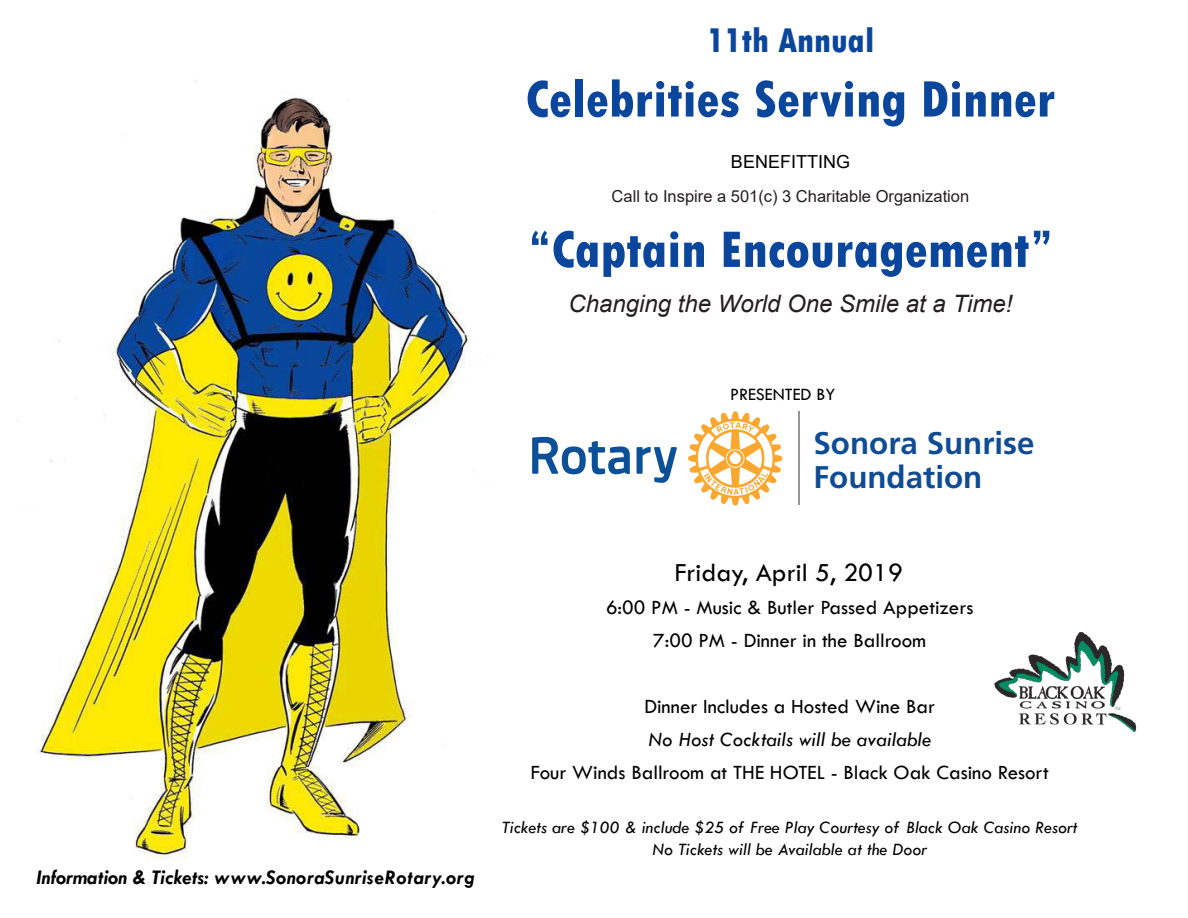
<style>
.page{position:relative;width:1188px;height:918px;background:#fff}
.page>*{position:absolute;margin:0;border:0;box-sizing:border-box;transform-origin:0 0}
.t1{font:800 condensed 54px "Tw Cen";color:#0a469c}
.t2{font:800 condensed 36px "Tw Cen";color:#0a469c}
.t3{font:700 31.35px/34.5px "Frutiger LT Std";color:#0f4c95}
.t4{font:27px "Tw Cen";color:#000}
.t5{font:italic 24px "Arial";color:#231f20}
.t6{font:21px "Tw Cen";color:#000}
.t7{font:italic 700 21px "Tw Cen";letter-spacing:.03em;color:#000}
.t8{font:italic 21px "Tw Cen";color:#000}
.t9{font:italic 18px "Tw Cen";color:#000}
.t10{font:18px "Tw Cen";color:#000}
.t11{font:18px "Arial";color:#000}
.t12{font:16.5px "Arial";color:#231f20}
</style>
<div class="page">
<img style="left:36px;top:80px;width:435px;height:780px">
<img style="left:994px;top:632px;width:143px;height:101px">
<hr style="left:798px;top:411px;width:1px;height:94px;background:#939598">
<svg style="left:532px;top:437px;width:145px;height:46px"></svg>
<svg style="left:688px;top:411px;width:94px;height:94px"></svg>
<p class="t2" style="left:707px;top:19px;width:169px">11th Annual</p>
<p class="t1" style="left:525px;top:67px;width:532px">Celebrities Serving Dinner</p>
<p class="t11" style="left:731px;top:149px;width:121px">BENEFITTING</p>
<p class="t12" style="left:612px;top:185px;width:359px">Call to Inspire a 501(c) 3 Charitable Organization</p>
<p class="t1" style="left:528px;top:218px;width:527px">“Captain Encouragement”</p>
<p class="t5" style="left:569px;top:288px;width:445px">Changing the World One Smile at a Time!</p>
<p class="t10" style="left:730px;top:384px;width:107px">PRESENTED BY</p>
<h3 class="t3" style="left:814px;top:426px;width:223px">Sonora Sunrise<br>Foundation</h3>
<p class="t7" style="left:37px;top:864px;width:439px">Information &amp; Tickets: www.SonoraSunriseRotary.org</p>
<p class="t4" style="left:675px;top:556px;width:230px">Friday, April 5, 2019</p>
<p class="t6" style="left:606px;top:595px;width:369px">6:00 PM - Music &amp; Butler Passed Appetizers</p>
<p class="t6" style="left:653px;top:628px;width:275px">7:00 PM - Dinner in the Ballroom</p>
<p class="t6" style="left:644px;top:694px;width:292px">Dinner Includes a Hosted Wine Bar</p>
<p class="t8" style="left:648px;top:727px;width:285px">No Host Cocktails will be available</p>
<p class="t6" style="left:531px;top:760px;width:520px">Four Winds Ballroom at THE HOTEL - Black Oak Casino Resort</p>
<p class="t9" style="left:502px;top:817px;width:577px">Tickets are $100 &amp; include $25 of Free Play Courtesy of Black Oak Casino Resort</p>
<p class="t9" style="left:652px;top:838px;width:277px">No Tickets will be Available at the Door</p>
</div>
